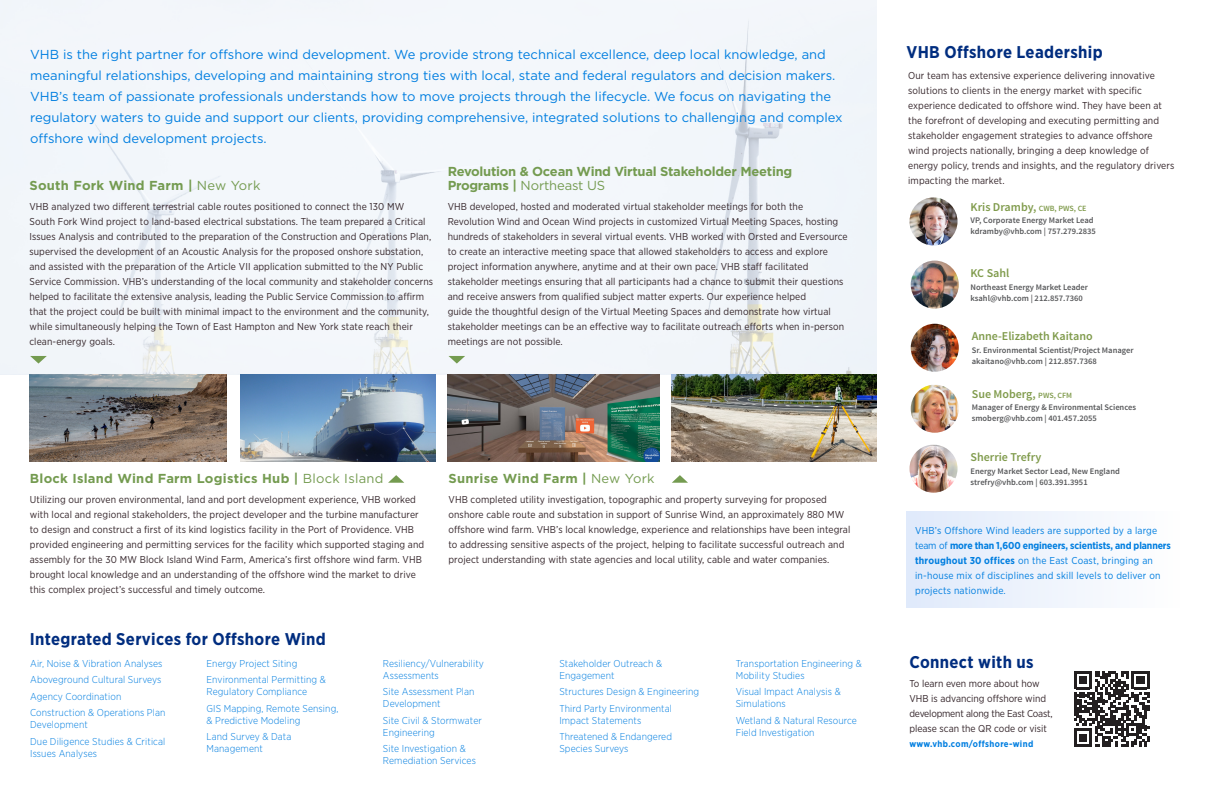
<style>
.page{position:relative;width:1224px;height:792px;background:#fff}
.page>*{position:absolute;margin:0;border:0;box-sizing:border-box;transform-origin:0 0}
.t1{font:700 17px "Gotham Narrow";letter-spacing:.02em;color:#002d7f}
.t2{font:13px/21px "Gotham";color:#007ee0}
.t3{font:700 13px "Gotham";letter-spacing:.005em;color:#749b50}
.t4{font:700 13px/14px "Gotham";letter-spacing:-.02em;color:#749b50}
.Bio_Name{font:600 12px "Source Sans Pro";color:#809b4c}
.t5{font:10px/15px "Gotham Narrow";letter-spacing:.01em;color:#36272c}
.t6{font:300 10px/12px "Gotham Narrow";letter-spacing:.01em;color:#007ee0}
.t7{font:10px/15px "Gotham Narrow";letter-spacing:.02em;color:#007ee0}
.t8{font:700 9px "Gotham Narrow";letter-spacing:.04em;color:#007ee0}
.Bio_Title{font:600 8.5px "Source Sans Pro";color:#57585a}
.s1{font-weight:400}
.s2{font-size:8px}
.s3{font-weight:700}
</style>
<div class="page">
<div style="left:1px;top:0;width:875px;height:375px;background:#f3f6fb"></div>
<img style="left:672px;top:375px;width:204px;height:87px">
<img style="left:240px;top:375px;width:195px;height:87px">
<img style="left:448px;top:375px;width:211px;height:87px">
<img style="left:29px;top:375px;width:198px;height:87px">
<div style="left:906px;top:512px;width:274px;height:96px;background:linear-gradient(to right,#dfe9fb,#fefefe)"></div>
<svg style="left:388px;top:475px;width:16px;height:8px"></svg>
<svg style="left:672px;top:475px;width:16px;height:8px"></svg>
<svg style="left:30px;top:356px;width:17px;height:8px"></svg>
<svg style="left:449px;top:356px;width:16px;height:8px"></svg>
<img style="left:911px;top:324px;width:48px;height:48px;border-radius:24px">
<img style="left:911px;top:261px;width:48px;height:48px;border-radius:24px">
<img style="left:909px;top:445px;width:49px;height:48px">
<img style="left:911px;top:385px;width:48px;height:48px">
<svg style="left:1074px;top:671px;width:76px;height:76px"></svg>
<img style="left:909px;top:197px;width:49px;height:49px;border-radius:24px">
<p class="t2" style="left:30px;top:44px;width:814px">VHB is the right partner for offshore wind development. We provide strong technical excellence, deep local knowledge, and meaningful relationships, developing and maintaining strong ties with local, state and federal regulators and decision makers.<br>VHB’s team of passionate professionals understands how to move projects through the lifecycle. We focus on navigating the regulatory waters to guide and support our clients, providing comprehensive, integrated solutions to challenging and complex offshore wind development projects.</p>
<p class="t1" style="left:906px;top:41px;width:198px">VHB Offshore Leadership</p>
<p class="t5" style="left:908px;top:68px;width:268px">Our team has extensive experience delivering innovative solutions to clients in the energy market with specific experience dedicated to offshore wind. They have been at the forefront of developing and executing permitting and stakeholder engagement strategies to advance offshore wind projects nationally, bringing a deep knowledge of energy policy, trends and insights, and the regulatory drivers impacting the market.</p>
<h2 class="t4" style="left:448px;top:165px;width:346px">Revolution &amp; Ocean Wind Virtual Stakeholder Meeting<br>Programs | <span class="s1">Northeast US</span></h2>
<p class="t5" style="left:448px;top:199px;width:402px">VHB developed, hosted and moderated virtual stakeholder meetings for both the Revolution Wind and Ocean Wind projects in customized Virtual Meeting Spaces, hosting hundreds of stakeholders in several virtual events. VHB worked with Orsted and Eversource to create an interactive meeting space that allowed stakeholders to access and explore project information anywhere, anytime and at their own pace. VHB staff facilitated stakeholder meetings ensuring that all participants had a chance to submit their questions and receive answers from qualified subject matter experts. Our experience helped<br>guide the thoughtful design of the Virtual Meeting Spaces and demonstrate how virtual stakeholder meetings can be an effective way to facilitate outreach efforts when in-person meetings are not possible.</p>
<h2 class="t3" style="left:29px;top:177px;width:233px">South Fork Wind Farm | <span class="s1">New York</span></h2>
<p class="t5" style="left:29px;top:199px;width:405px">VHB analyzed two different terrestrial cable routes positioned to connect the 130 MW<br>South Fork Wind project to land-based electrical substations. The team prepared a Critical Issues Analysis and contributed to the preparation of the Construction and Operations Plan, supervised the development of an Acoustic Analysis for the proposed onshore substation, and assisted with the preparation of the Article VII application submitted to the NY Public Service Commission. VHB’s understanding of the local community and stakeholder concerns helped to facilitate the extensive analysis, leading the Public Service Commission to affirm that the project could be built with minimal impact to the environment and the community, while simultaneously helping the Town of East Hampton and New York state reach their clean-energy goals.</p>
<p class="Bio_Name" style="left:971px;top:199px;width:118px">Kris Dramby, <span class="s2">CWB, PWS, CE</span></p>
<p class="Bio_Title" style="left:971px;top:215px;width:125px">VP, Corporate Energy Market Lead</p>
<p class="Bio_Title" style="left:971px;top:226px;width:127px">kdramby@vhb.com | 757.279.2835</p>
<p class="Bio_Name" style="left:970px;top:266px;width:40px">KC Sahl</p>
<p class="Bio_Title" style="left:970px;top:281px;width:119px">Northeast Energy Market Leader</p>
<p class="Bio_Title" style="left:970px;top:292px;width:114px">ksahl@vhb.com | 212.857.7360</p>
<p class="Bio_Name" style="left:972px;top:329px;width:122px">Anne-Elizabeth Kaitano</p>
<p class="Bio_Title" style="left:972px;top:345px;width:163px">Sr. Environmental Scientist/Project Manager</p>
<p class="Bio_Title" style="left:972px;top:356px;width:127px">akaitano@vhb.com | 212.857.7368</p>
<h2 class="t3" style="left:30px;top:470px;width:355px">Block Island Wind Farm Logistics Hub | <span class="s1">Block Island</span></h2>
<p class="t5" style="left:30px;top:491px;width:396px">Utilizing our proven environmental, land and port development experience, VHB worked with local and regional stakeholders, the project developer and the turbine manufacturer to design and construct a first of its kind logistics facility in the Port of Providence. VHB provided engineering and permitting services for the facility which supported staging and assembly for the 30 MW Block Island Wind Farm, America’s first offshore wind farm. VHB brought local knowledge and an understanding of the offshore wind the market to drive this complex project’s successful and timely outcome.</p>
<p class="t1" style="left:30px;top:628px;width:297px">Integrated Services for Offshore Wind</p>
<h2 class="t3" style="left:449px;top:470px;width:208px">Sunrise Wind Farm | <span class="s1">New York</span></h2>
<p class="t5" style="left:449px;top:491px;width:403px">VHB completed utility investigation, topographic and property surveying for proposed onshore cable route and substation in support of Sunrise Wind, an approximately 880 MW offshore wind farm. VHB’s local knowledge, experience and relationships have been integral to addressing sensitive aspects of the project, helping to facilitate successful outreach and project understanding with state agencies and local utility, cable and water companies.</p>
<p class="t6" style="left:30px;top:657px;width:134px">Air, Noise &amp; Vibration Analyses</p>
<p class="t6" style="left:30px;top:673px;width:133px">Aboveground Cultural Surveys</p>
<p class="t6" style="left:30px;top:690px;width:93px">Agency Coordination</p>
<p class="t6" style="left:30px;top:706px;width:137px">Construction &amp; Operations Plan<br>Development</p>
<p class="t6" style="left:30px;top:735px;width:137px">Due Diligence Studies &amp; Critical<br>Issues Analyses</p>
<p class="t6" style="left:207px;top:657px;width:92px">Energy Project Siting</p>
<p class="t6" style="left:207px;top:673px;width:121px">Environmental Permitting &amp;<br>Regulatory Compliance</p>
<p class="t6" style="left:207px;top:702px;width:133px">GIS Mapping, Remote Sensing, &amp; Predictive Modeling</p>
<p class="t6" style="left:207px;top:730px;width:86px">Land Survey &amp; Data<br>Management</p>
<p class="t6" style="left:383px;top:657px;width:102px">Resiliency/Vulnerability<br>Assessments</p>
<p class="t6" style="left:383px;top:685px;width:93px">Site Assessment Plan<br>Development</p>
<p class="t6" style="left:383px;top:714px;width:101px">Site Civil &amp; Stormwater<br>Engineering</p>
<p class="t6" style="left:383px;top:742px;width:95px">Site Investigation &amp;<br>Remediation Services</p>
<p class="t6" style="left:559px;top:657px;width:104px">Stakeholder Outreach &amp;<br>Engagement</p>
<p class="t6" style="left:559px;top:685px;width:141px">Structures Design &amp; Engineering</p>
<p class="t6" style="left:559px;top:702px;width:114px">Third Party Environmental<br>Impact Statements</p>
<p class="t6" style="left:559px;top:730px;width:114px">Threatened &amp; Endangered<br>Species Surveys</p>
<p class="t6" style="left:736px;top:657px;width:128px">Transportation Engineering &amp;<br>Mobility Studies</p>
<p class="t6" style="left:736px;top:685px;width:107px">Visual Impact Analysis &amp;<br>Simulations</p>
<p class="t6" style="left:736px;top:714px;width:123px">Wetland &amp; Natural Resource<br>Field Investigation</p>
<p class="Bio_Name" style="left:972px;top:386px;width:102px">Sue Moberg, <span class="s2">PWS, CFM</span></p>
<p class="Bio_Title" style="left:972px;top:402px;width:166px">Manager of Energy &amp; Environmental Sciences</p>
<p class="Bio_Title" style="left:972px;top:413px;width:126px">smoberg@vhb.com | 401.457.2055</p>
<p class="Bio_Name" style="left:971px;top:450px;width:72px">Sherrie Trefry</p>
<p class="Bio_Title" style="left:971px;top:466px;width:151px">Energy Market Sector Lead, New England</p>
<p class="Bio_Title" style="left:971px;top:477px;width:119px">strefry@vhb.com | 603.391.3951</p>
<p class="t7" style="left:915px;top:523px;width:257px">VHB’s Offshore Wind leaders are supported by a large team of <span class="s3">more than 1,600 engineers, scientists, and planners throughout 30 offices</span> on the East Coast, bringing an in-house mix of disciplines and skill levels to deliver on projects nationwide.</p>
<p class="t1" style="left:909px;top:651px;width:126px">Connect with us</p>
<p class="t5" style="left:909px;top:676px;width:145px">To learn even more about how<br>VHB is advancing offshore wind development along the East Coast, please scan the QR code or visit</p>
<p class="t8" style="left:909px;top:739px;width:125px">www.vhb.com/offshore-wind</p>
</div>
